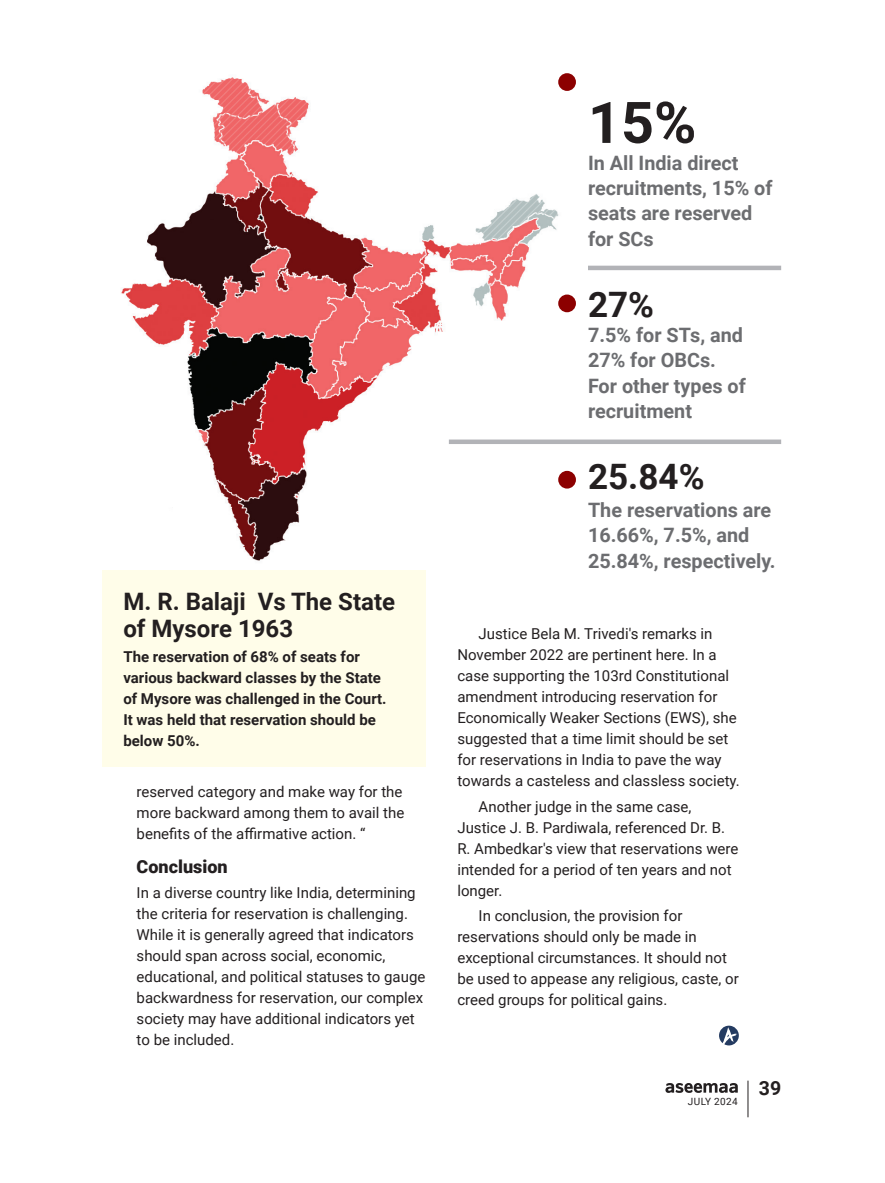
<style>
.page{position:relative;width:885px;height:1183px;background:#fff}
.page>*{position:absolute;margin:0;border:0;box-sizing:border-box;transform-origin:0 0}
.body{font:700 57.45px "Roboto";color:#231f20}
.body-2{font:700 35.1px "Roboto";color:#231f20}
.body-3{font:700 24px/27px "Roboto";color:#231f20}
.body-4{font:700 19.8px/25.2px "Roboto";color:#6c6d70}
.t1{font:700 19.5px "Roboto";color:#231f20}
.sub_heading{font:900 18px "Roboto";color:#231f20}
.body-5{font:15px/21px "Roboto";color:#231f20}
.body-6{font:700 15px/21px "Roboto";color:#231f20}
.t2{font:10.05px "Roboto";letter-spacing:.035em;color:#231f20}
</style>
<div class="page">
<hr style="left:747px;top:1080px;width:1px;height:36px;background:#231f20">
<svg style="left:665px;top:1083px;width:72px;height:9px"></svg>
<img style="left:121px;top:73px;width:455px;height:488px">
<div style="left:102px;top:570px;width:324px;height:197px;background:#fffde9"></div>
<svg style="left:719px;top:1025px;width:19px;height:20px"></svg>
<div style="left:558px;top:294px;width:18px;height:18px;background:#8c0000;border-radius:50%"></div>
<div style="left:558px;top:73px;width:18px;height:18px;background:#8c0000;border-radius:50%"></div>
<div style="left:558px;top:470px;width:18px;height:18px;background:#8c0000;border-radius:50%"></div>
<div style="left:449px;top:439px;width:332px;height:5px;background:#b2b3b7"></div>
<div style="left:588px;top:265px;width:193px;height:5px;background:#b2b3b7"></div>
<p class="body-3" style="left:123px;top:586px;width:273px">M. R. Balaji Vs The State of Mysore 1963</p>
<p class="body-6" style="left:123px;top:645px;width:265px">The reservation of 68% of seats for various backward classes by the State of Mysore was challenged in the Court.<br>It was held that reservation should be below 50%.</p>
<p class="body-5" style="left:137px;top:780px;width:269px">reserved category and make way for the more backward among them to avail the benefits of the affirmative action. “</p>
<p class="sub_heading" style="left:137px;top:853px;width:92px">Conclusion</p>
<p class="body-5" style="left:137px;top:881px;width:290px">In a diverse country like India, determining the criteria for reservation is challenging.<br>While it is generally agreed that indicators should span across social, economic, educational, and political statuses to gauge backwardness for reservation, our complex society may have additional indicators yet to be included.</p>
<p class="body" style="left:588px;top:82px;width:110px">15%</p>
<p class="body-4" style="left:588px;top:149px;width:186px">In All India direct recruitments, 15% of seats are reserved for SCs</p>
<p class="body-2" style="left:588px;top:279px;width:68px">27%</p>
<p class="body-4" style="left:588px;top:321px;width:159px">7.5% for STs, and<br>27% for OBCs.<br>For other types of recruitment</p>
<p class="body-2" style="left:588px;top:452px;width:118px">25.84%</p>
<p class="body-4" style="left:588px;top:496px;width:189px">The reservations are<br>16.66%, 7.5%, and<br>25.84%, respectively.</p>
<p class="body-5" style="left:457px;top:622px;width:284px;text-indent:21px">Justice Bela M. Trivedi's remarks in November 2022 are pertinent here. In a case supporting the 103rd Constitutional amendment introducing reservation for Economically Weaker Sections (EWS), she suggested that a time limit should be set for reservations in India to pave the way towards a casteless and classless society.</p>
<p class="body-5" style="left:457px;top:795px;width:282px;text-indent:21px">Another judge in the same case,<br>Justice J. B. Pardiwala, referenced Dr. B.<br>R. Ambedkar's view that reservations were intended for a period of ten years and not longer.</p>
<p class="body-5" style="left:457px;top:904px;width:283px;text-indent:21px">In conclusion, the provision for reservations should only be made in exceptional circumstances. It should not be used to appease any religious, caste, or creed groups for political gains.</p>
<p class="t2" style="left:688px;top:1093px;width:51px">JULY 2024</p>
<h3 class="t1" style="left:758px;top:1074px;width:24px">39</h3>
</div>
